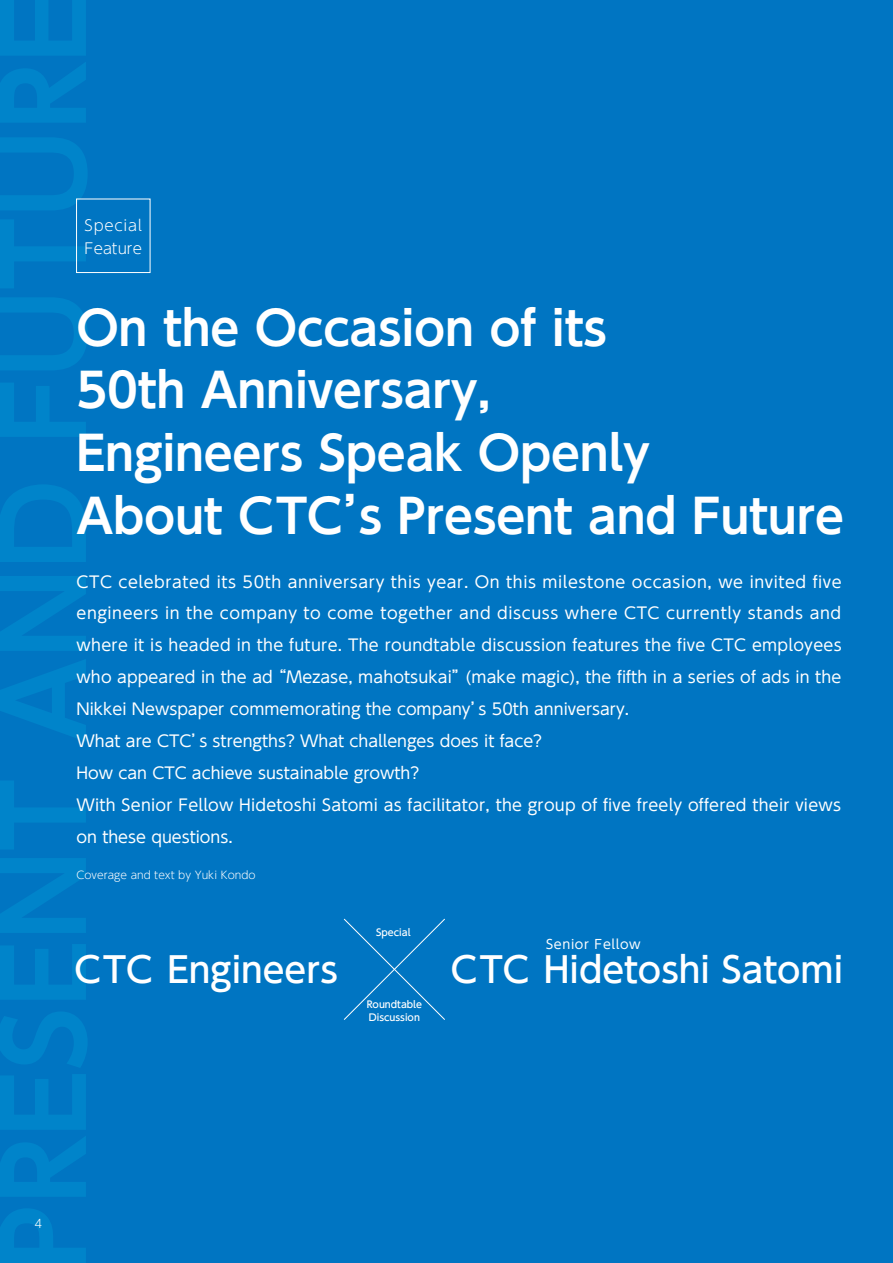
<style>
.page{position:relative;width:893px;height:1263px;background:#0075c2}
.page>*{position:absolute;margin:0;border:0;box-sizing:border-box;transform-origin:0 0}
.t1{font:700 46.8px/62.7px "UD Shin Go Pro De";letter-spacing:-.005em;color:#fff}
.t2{font:500 35.1px "UD Shin Go Pro";color:#fff}
.t3{font:15.9px/32px "UD Shin Go Pro";letter-spacing:.015em;color:#fff}
.t4{font:300 14.85px/22.4px "UD Shin Go Pro";letter-spacing:.025em;color:#fff}
.t5{font:12.75px "UD Shin Go Pro";letter-spacing:.05em;color:#fff}
.t6{font:300 11.7px "UD Shin Go Pro";color:#fff}
.t7{font:300 10.65px "UD Shin Go Pro";color:#fff}
.t8{font:500 9.6px/12.8px "UD Shin Go Pro";color:#fff}
</style>
<div class="page">
<svg style="left:0;top:1209px;width:86px;height:54px"></svg>
<svg style="left:0;top:1136px;width:86px;height:61px"></svg>
<svg style="left:0;top:1074px;width:86px;height:56px"></svg>
<svg style="left:0;top:1012px;width:87px;height:56px"></svg>
<svg style="left:0;top:944px;width:86px;height:56px"></svg>
<svg style="left:0;top:858px;width:86px;height:75px"></svg>
<svg style="left:0;top:781px;width:86px;height:68px"></svg>
<svg style="left:0;top:659px;width:86px;height:82px"></svg>
<svg style="left:0;top:576px;width:86px;height:75px"></svg>
<svg style="left:0;top:485px;width:86px;height:77px"></svg>
<svg style="left:0;top:383px;width:86px;height:54px"></svg>
<svg style="left:0;top:298px;width:87px;height:72px"></svg>
<svg style="left:0;top:220px;width:86px;height:68px"></svg>
<svg style="left:0;top:138px;width:88px;height:72px"></svg>
<svg style="left:0;top:62px;width:86px;height:60px"></svg>
<svg style="left:0;top:0;width:86px;height:55px"></svg>
<svg style="left:343px;top:918px;width:102px;height:102px"></svg>
<div style="left:76px;top:199px;width:74px;height:74px;border:1px solid #fff"></div>
<p class="t4" style="left:85px;top:214px;width:59px">Special<br>Feature</p>
<h1 class="t1" style="left:76px;top:295px;width:769px">On the Occasion of its<br>50th Anniversary,<br>Engineers Speak Openly<br>About CTC’s Present and Future</h1>
<p class="t3" style="left:77px;top:565px;width:767px">CTC celebrated its 50th anniversary this year. On this milestone occasion, we invited five engineers in the company to come together and discuss where CTC currently stands and where it is headed in the future. The roundtable discussion features the five CTC employees who appeared in the ad “Mezase, mahotsukai”(make magic), the fifth in a series of ads in the Nikkei Newspaper commemorating the company’s 50th anniversary.<br>What are CTC’s strengths? What challenges does it face?<br>How can CTC achieve sustainable growth?<br>With Senior Fellow Hidetoshi Satomi as facilitator, the group of five freely offered their views on these questions.</p>
<p class="t7" style="left:77px;top:866px;width:181px">Coverage and text by Yuki Kondo</p>
<h2 class="t2" style="left:74px;top:941px;width:265px">CTC Engineers</h2>
<p class="t8" style="left:376px;top:925px;width:36px">Special</p>
<p class="t8" style="left:367px;top:998px;width:57px">Roundtable<br>Discussion</p>
<p class="t5" style="left:546px;top:933px;width:96px">Senior Fellow</p>
<h2 class="t2" style="left:451px;top:941px;width:394px">CTC Hidetoshi Satomi</h2>
<p class="t6" style="left:34px;top:1213px;width:9px">4</p>
</div>
